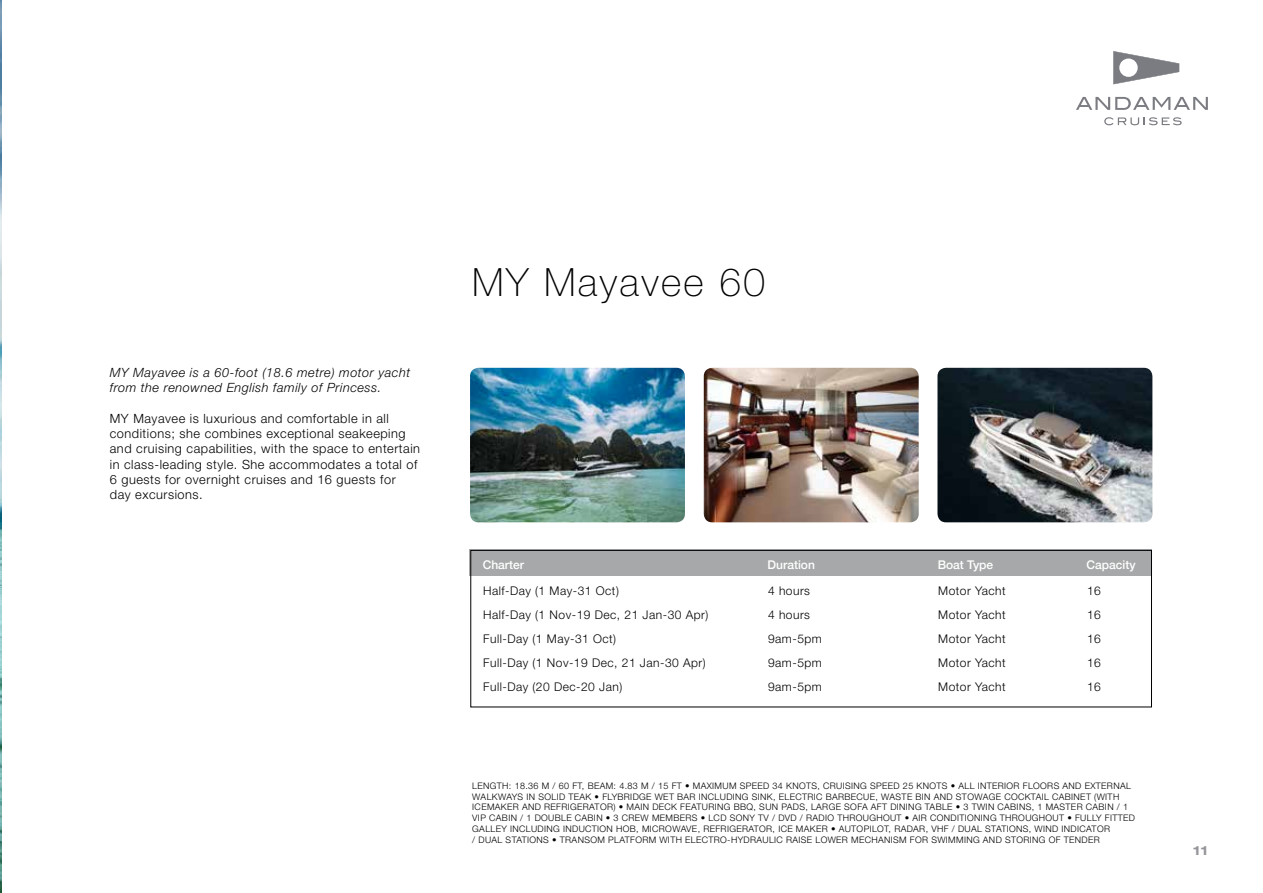
<style>
.page{position:relative;width:1263px;height:893px;background:#fff}
.page>*{position:absolute;margin:0;border:0;box-sizing:border-box;transform-origin:0 0}
.t1{font:100 39px "Helvetica Neue LT Std";letter-spacing:.06em;color:#000}
.t2{font:300 12.75px/15.3px "Helvetica Neue LT Std";letter-spacing:.04em;color:#000}
.t3{font:italic 300 12.75px/15.3px "Helvetica Neue LT Std";letter-spacing:.04em;color:#000}
.t4{font:700 expanded 12.75px "Helvetica Neue LT Std";color:#939598}
.t5{font:300 12px "Helvetica Neue LT Std";letter-spacing:.04em;color:#000}
.t6{font:500 12px "Helvetica Neue";color:#fff}
.t7{font:300 9px/10.8px "Helvetica Neue LT Std";letter-spacing:.04em;color:#000}
</style>
<div class="page">
<svg style="left:1076px;top:97px;width:132px;height:13px"></svg>
<svg style="left:1104px;top:117px;width:78px;height:8px"></svg>
<svg style="left:1113px;top:51px;width:66px;height:33px"></svg>
<div style="left:1119px;top:59px;width:19px;height:18px;background:#fff;border-radius:50%"></div>
<img style="left:0;top:0;width:1px;height:893px">
<img style="left:470px;top:368px;width:215px;height:154px">
<img style="left:704px;top:368px;width:215px;height:154px">
<img style="left:937px;top:368px;width:215px;height:154px">
<div style="left:470px;top:550px;width:682px;height:26px;background:#a7a8a9"></div>
<div style="left:470px;top:550px;width:682px;height:157px;border:1px solid #000"></div>
<h2 class="t3" style="left:110px;top:365px;width:302px">MY Mayavee is a 60-foot (18.6 metre) motor yacht from the renowned English family of Princess.</h2>
<p class="t2" style="left:110px;top:410px;width:312px">MY Mayavee is luxurious and comfortable in all conditions; she combines exceptional seakeeping and cruising capabilities, with the space to entertain in class-leading style. She accommodates a total of 6 guests for overnight cruises and 16 guests for<br>day excursions.</p>
<h1 class="t1" style="left:472px;top:260px;width:294px">MY Mayavee 60</h1>
<h3 class="t6" style="left:483px;top:555px;width:43px">Charter</h3>
<h3 class="t6" style="left:768px;top:555px;width:49px">Duration</h3>
<h3 class="t6" style="left:938px;top:555px;width:57px">Boat Type</h3>
<h3 class="t6" style="left:1086px;top:555px;width:51px">Capacity</h3>
<h3 class="t5" style="left:483px;top:583px;width:137px">Half-Day (1 May-31 Oct)</h3>
<h3 class="t5" style="left:768px;top:583px;width:44px">4 hours</h3>
<h3 class="t5" style="left:938px;top:583px;width:69px">Motor Yacht</h3>
<h3 class="t5" style="left:1087px;top:583px;width:15px">16</h3>
<h3 class="t5" style="left:483px;top:607px;width:227px">Half-Day (1 Nov-19 Dec, 21 Jan-30 Apr)</h3>
<h3 class="t5" style="left:768px;top:607px;width:44px">4 hours</h3>
<h3 class="t5" style="left:938px;top:607px;width:69px">Motor Yacht</h3>
<h3 class="t5" style="left:1087px;top:607px;width:15px">16</h3>
<h3 class="t5" style="left:483px;top:631px;width:135px">Full-Day (1 May-31 Oct)</h3>
<h3 class="t5" style="left:768px;top:631px;width:55px">9am-5pm</h3>
<h3 class="t5" style="left:938px;top:631px;width:69px">Motor Yacht</h3>
<h3 class="t5" style="left:1087px;top:631px;width:15px">16</h3>
<h3 class="t5" style="left:483px;top:655px;width:224px">Full-Day (1 Nov-19 Dec, 21 Jan-30 Apr)</h3>
<h3 class="t5" style="left:768px;top:655px;width:55px">9am-5pm</h3>
<h3 class="t5" style="left:938px;top:655px;width:69px">Motor Yacht</h3>
<h3 class="t5" style="left:1087px;top:655px;width:15px">16</h3>
<h3 class="t5" style="left:483px;top:679px;width:141px">Full-Day (20 Dec-20 Jan)</h3>
<h3 class="t5" style="left:768px;top:679px;width:55px">9am-5pm</h3>
<h3 class="t5" style="left:938px;top:679px;width:69px">Motor Yacht</h3>
<h3 class="t5" style="left:1087px;top:679px;width:15px">16</h3>
<p class="t7" style="left:472px;top:780px;width:664px">LENGTH: 18.36 M / 60 FT, BEAM: 4.83 M / 15 FT • MAXIMUM SPEED 34 KNOTS, CRUISING SPEED 25 KNOTS • ALL INTERIOR FLOORS AND EXTERNAL WALKWAYS IN SOLID TEAK • FLYBRIDGE WET BAR INCLUDING SINK, ELECTRIC BARBECUE, WASTE BIN AND STOWAGE COCKTAIL CABINET (WITH ICEMAKER AND REFRIGERATOR) • MAIN DECK FEATURING BBQ, SUN PADS, LARGE SOFA AFT DINING TABLE • 3 TWIN CABINS, 1 MASTER CABIN / 1<br>VIP CABIN / 1 DOUBLE CABIN • 3 CREW MEMBERS • LCD SONY TV / DVD / RADIO THROUGHOUT • AIR CONDITIONING THROUGHOUT • FULLY FITTED GALLEY INCLUDING INDUCTION HOB, MICROWAVE, REFRIGERATOR, ICE MAKER • AUTOPILOT, RADAR, VHF / DUAL STATIONS, WIND INDICATOR<br>/ DUAL STATIONS • TRANSOM PLATFORM WITH ELECTRO-HYDRAULIC RAISE LOWER MECHANISM FOR SWIMMING AND STORING OF TENDER</p>
<h2 class="t4" style="left:1193px;top:842px;width:16px">11</h2>
</div>
